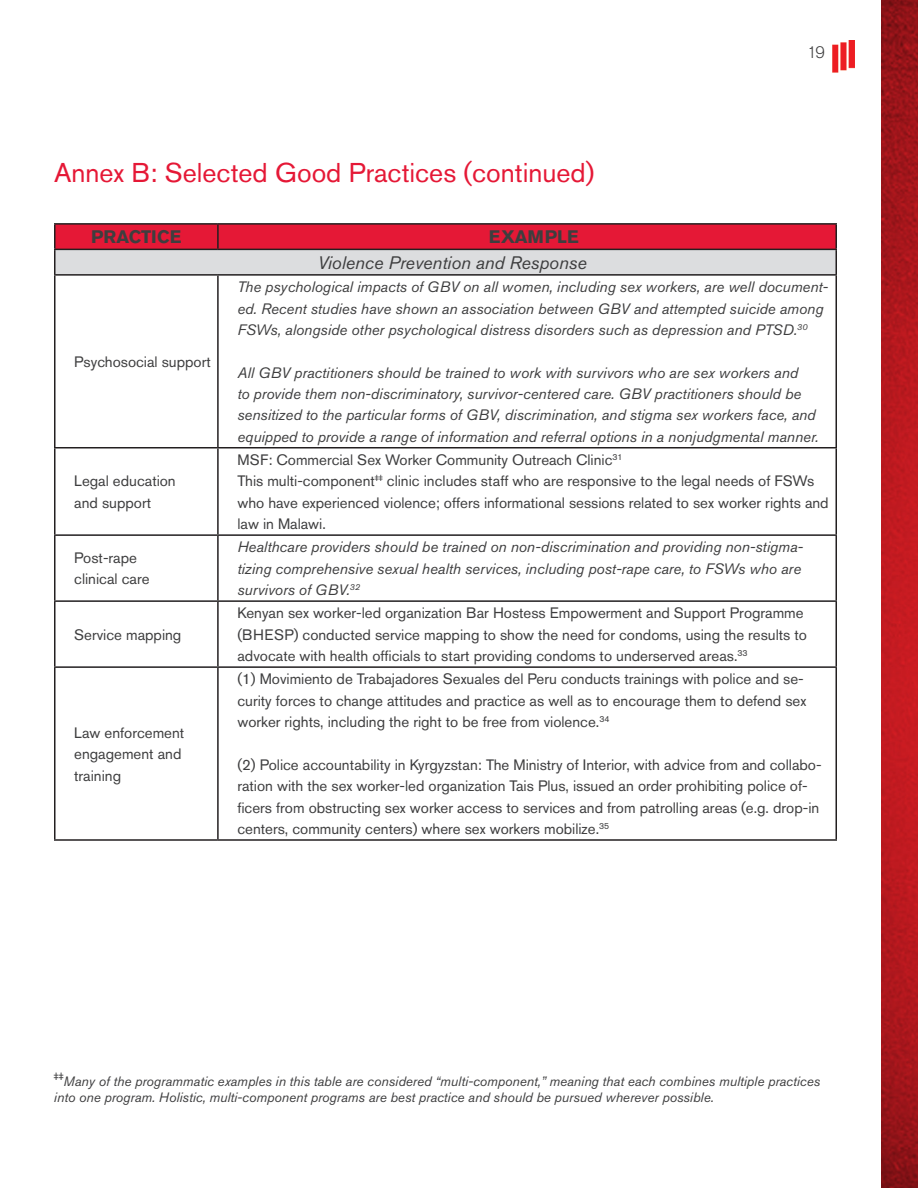
<style>
.page{position:relative;width:918px;height:1188px;background:#fff}
.page>*{position:absolute;margin:0;border:0;box-sizing:border-box;transform-origin:0 0}
.small_bullets_paragr{font:27px "Akzidenz Grotesk Std";color:#e51836}
.small_bullets_paragr-2{font:italic 18px "Akzidenz Grotesk Std";color:#3e3e3f}
.small_bullets_paragr-3{font:700 18px "Akzidenz Grotesk Std";color:#3e3e3f}
.t1{font:300 16.5px "Akzidenz Grotesk Std";color:#3e3e3f}
.small_bullets_paragr-4{font:15px/21.3px "Akzidenz Grotesk Std";color:#3e3e3f}
.small_bullets_paragr-5{font:italic 15px/21.3px "Akzidenz Grotesk Std";color:#3e3e3f}
.small_bullets_paragr-6{font:italic 13.5px/16.2px "Akzidenz Grotesk Std";color:#3e3e3f}
</style>
<div class="page">
<img style="left:881px;top:0;width:37px;height:1188px">
<img style="left:833px;top:40px;width:21px;height:32px">
<hr style="left:54px;top:223px;width:164px;height:2px;background:#231f20">
<hr style="left:54px;top:225px;width:2px;height:24px;background:#231f20">
<hr style="left:218px;top:223px;width:619px;height:2px;background:#231f20">
<hr style="left:54px;top:249px;width:164px;height:1px;background:#231f20">
<hr style="left:54px;top:250px;width:2px;height:24px;background:#231f20">
<svg style="left:55px;top:224px;width:782px;height:50px;background:#d77685"></svg>
<hr style="left:54px;top:274px;width:164px;height:2px;background:#231f20">
<hr style="left:54px;top:276px;width:2px;height:171px;background:#231f20">
<hr style="left:218px;top:274px;width:619px;height:2px;background:#231f20">
<hr style="left:217px;top:276px;width:2px;height:171px;background:#231f20">
<hr style="left:836px;top:276px;width:1px;height:171px;background:#231f20">
<hr style="left:54px;top:447px;width:164px;height:1px;background:#231f20">
<hr style="left:54px;top:448px;width:2px;height:86px;background:#231f20">
<hr style="left:218px;top:447px;width:619px;height:1px;background:#231f20">
<hr style="left:217px;top:448px;width:2px;height:86px;background:#231f20">
<hr style="left:836px;top:448px;width:1px;height:86px;background:#231f20">
<hr style="left:54px;top:534px;width:164px;height:2px;background:#231f20">
<hr style="left:54px;top:536px;width:2px;height:64px;background:#231f20">
<hr style="left:218px;top:534px;width:619px;height:2px;background:#231f20">
<hr style="left:217px;top:536px;width:2px;height:64px;background:#231f20">
<hr style="left:836px;top:536px;width:1px;height:64px;background:#231f20">
<hr style="left:54px;top:600px;width:164px;height:2px;background:#231f20">
<hr style="left:54px;top:602px;width:2px;height:64px;background:#231f20">
<hr style="left:218px;top:600px;width:619px;height:2px;background:#231f20">
<hr style="left:217px;top:602px;width:2px;height:64px;background:#231f20">
<hr style="left:836px;top:602px;width:1px;height:64px;background:#231f20">
<hr style="left:54px;top:666px;width:164px;height:2px;background:#231f20">
<hr style="left:54px;top:668px;width:2px;height:171px;background:#231f20">
<hr style="left:218px;top:666px;width:619px;height:2px;background:#231f20">
<hr style="left:217px;top:668px;width:2px;height:171px;background:#231f20">
<hr style="left:836px;top:668px;width:1px;height:171px;background:#231f20">
<hr style="left:54px;top:839px;width:164px;height:2px;background:#231f20">
<hr style="left:218px;top:839px;width:619px;height:2px;background:#231f20">
<p class="small_bullets_paragr" style="left:54px;top:157px;width:542px">Annex B: Selected Good Practices (continued)</p>
<p class="small_bullets_paragr-3" style="left:91px;top:227px;width:92px">PRACTICE</p>
<p class="small_bullets_paragr-3" style="left:489px;top:227px;width:91px">EXAMPLE</p>
<p class="small_bullets_paragr-2" style="left:318px;top:252px;width:271px">Violence Prevention and Response</p>
<p class="t1" style="left:807px;top:43px;width:19px">19</p>
<p class="small_bullets_paragr-4" style="left:74px;top:351px;width:138px">Psychosocial support</p>
<p class="small_bullets_paragr-4" style="left:74px;top:470px;width:103px">Legal education</p>
<p class="small_bullets_paragr-4" style="left:74px;top:492px;width:78px">and support</p>
<p class="small_bullets_paragr-4" style="left:74px;top:547px;width:64px">Post-rape</p>
<p class="small_bullets_paragr-4" style="left:74px;top:568px;width:77px">clinical care</p>
<p class="small_bullets_paragr-4" style="left:74px;top:624px;width:109px">Service mapping</p>
<p class="small_bullets_paragr-4" style="left:74px;top:722px;width:112px">Law enforcement engagement and training</p>
<p class="small_bullets_paragr-5" style="left:237px;top:276px;width:592px">The psychological impacts of GBV on all women, including sex workers, are well document&shy;ed. Recent studies have shown an association between GBV and attempted suicide among<br>FSWs, alongside other psychological distress disorders such as depression and PTSD.<sup>30</sup></p>
<p class="small_bullets_paragr-5" style="left:237px;top:362px;width:583px">All GBV practitioners should be trained to work with survivors who are sex workers and<br>to provide them non-discriminatory, survivor-centered care. GBV practitioners should be sensitized to the particular forms of GBV, discrimination, and stigma sex workers face, and equipped to provide a range of information and referral options in a nonjudgmental manner.</p>
<p class="small_bullets_paragr-4" style="left:237px;top:449px;width:387px">MSF: Commercial Sex Worker Community Outreach Clinic<sup>31</sup></p>
<p class="small_bullets_paragr-4" style="left:237px;top:470px;width:593px">This multi-component<sup>‡‡</sup> clinic includes staff who are responsive to the legal needs of FSWs who have experienced violence; offers informational sessions related to sex worker rights and law in Malawi.</p>
<p class="small_bullets_paragr-5" style="left:237px;top:536px;width:567px">Healthcare providers should be trained on non-discrimination and providing non-stigma&shy;tizing comprehensive sexual health services, including post-rape care, to FSWs who are survivors of GBV.<sup>32</sup></p>
<p class="small_bullets_paragr-4" style="left:237px;top:602px;width:571px">Kenyan sex worker-led organization Bar Hostess Empowerment and Support Programme (BHESP) conducted service mapping to show the need for condoms, using the results to advocate with health officials to start providing condoms to underserved areas.<sup>33</sup></p>
<p class="small_bullets_paragr-4" style="left:237px;top:668px;width:570px">(1) Movimiento de Trabajadores Sexuales del Peru conducts trainings with police and se&shy;curity forces to change attitudes and practice as well as to encourage them to defend sex worker rights, including the right to be free from violence.<sup>34</sup></p>
<p class="small_bullets_paragr-4" style="left:237px;top:754px;width:586px">(2) Police accountability in Kyrgyzstan: The Ministry of Interior, with advice from and collabo&shy;ration with the sex worker-led organization Tais Plus, issued an order prohibiting police of&shy;ficers from obstructing sex worker access to services and from patrolling areas (e.g. drop-in centers, community centers) where sex workers mobilize.<sup>35</sup></p>
<p class="small_bullets_paragr-6" style="left:54px;top:1073px;width:768px"><sup>‡‡</sup>Many of the programmatic examples in this table are considered “multi-component,” meaning that each combines multiple practices into one program. Holistic, multi-component programs are best practice and should be pursued wherever possible.</p>
</div>
